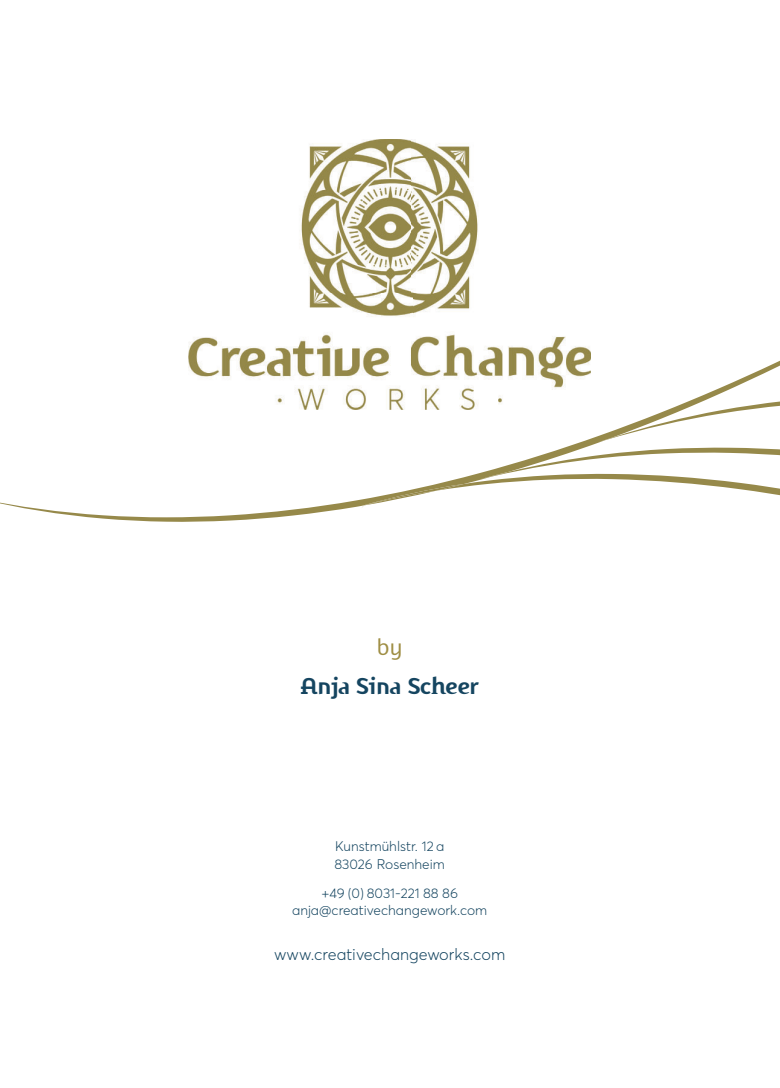
<style>
.page{position:relative;width:780px;height:1088px;background:#fff}
.page>*{position:absolute;margin:0;border:0;box-sizing:border-box;transform-origin:0 0}
.t1{font:700 22.38px "Creative Change Works";letter-spacing:-.03em;color:#154560}
.t2{font:22.38px "Creative Change Works";color:#9f8e44}
.t3{font:300 16.25px "Averta";color:#154560}
.t4{font:300 13.75px/17.5px "Averta";letter-spacing:-.005em;color:#154560}
</style>
<div class="page">
<svg style="left:0;top:360px;width:780px;height:162px"></svg>
<svg style="left:361px;top:396px;width:419px;height:115px"></svg>
<img style="left:188px;top:139px;width:403px;height:270px">
<h1 class="t2" style="left:377px;top:638px;width:27px">by</h1>
<h1 class="t1" style="left:300px;top:677px;width:180px">Anja Sina Scheer</h1>
<p class="t4" style="left:334px;top:837px;width:112px">Kunstmühlstr. 12 a<br>83026 Rosenheim</p>
<p class="t4" style="left:292px;top:884px;width:197px;text-align:center">+49 (0) 8031-221 88 86 anja@creativechangework.com</p>
<p class="t3" style="left:274px;top:945px;width:232px">www.creativechangeworks.com</p>
</div>
